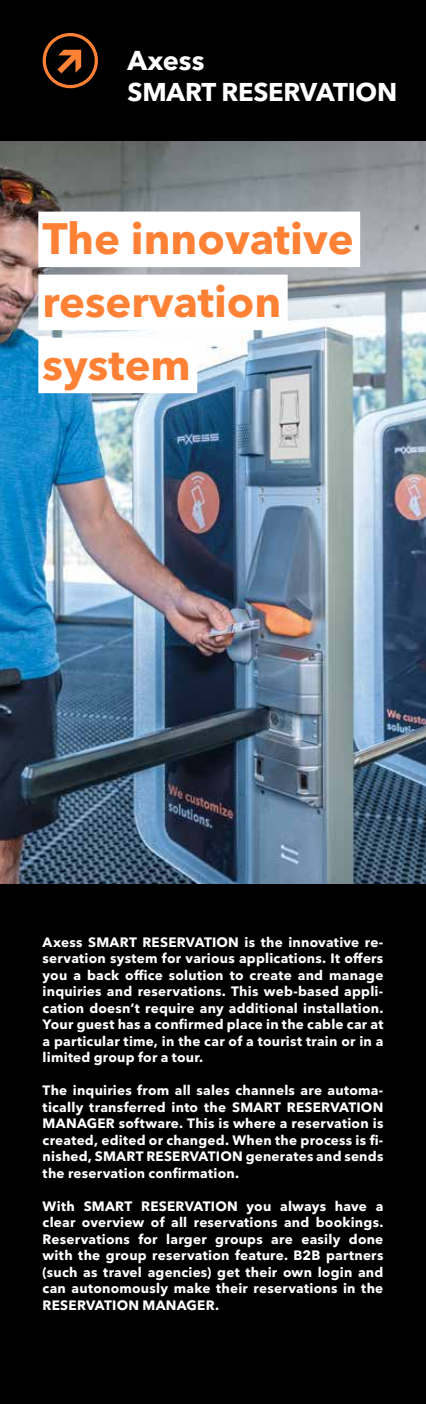
<style>
.page{position:relative;width:426px;height:1404px;background:#fff}
.page>*{position:absolute;margin:0;border:0;box-sizing:border-box;transform-origin:0 0}
.t1{font:700 43.5px/63px "Avenir Next Cyr";color:#ff8136}
.t2{font:700 27px "Avenir Next Cyr";color:#fff}
.t3{font:700 25.5px "Avenir Next Cyr";letter-spacing:-.01em;color:#fff}
.t4{font:700 13.5px/16.5px "Avenir Next Cyr";letter-spacing:.015em;color:#fff;text-align:justify}
</style>
<div class="page">
<img style="left:0;top:140px;width:425px;height:744px">
<div style="left:0;top:884px;width:425px;height:519px;background:#000"></div>
<div style="left:0;top:0;width:425px;height:140px;background:#000"></div>
<svg style="left:42px;top:33px;width:56px;height:56px"></svg>
<div style="left:38px;top:211px;width:321px;height:56px;background:#fff"></div>
<div style="left:38px;top:274px;width:249px;height:56px;background:#fff"></div>
<div style="left:38px;top:337px;width:159px;height:56px;background:#fff"></div>
<h2 class="t2" style="left:127px;top:44px;width:78px">Axess</h2>
<h3 class="t3" style="left:127px;top:76px;width:271px">SMART RESERVATION</h3>
<h1 class="t1" style="left:43px;top:207px;width:312px">The innovative reservation system</h1>
<p class="t4" style="left:43px;top:933px;width:342px">Axess SMART RESERVATION is the innovative re&shy;servation system for various applications. It offers you a back office solution to create and manage inquiries and reservations. This web-based appli&shy;cation doesn’t require any additional installation.<br>Your guest has a confirmed place in the cable car at a particular time, in the car of a tourist train or in a limited group for a tour.</p>
<p class="t4" style="left:43px;top:1081px;width:342px">The inquiries from all sales channels are automa&shy;tically transferred into the SMART RESERVATION MANAGER software. This is where a reservation is created, edited or changed. When the process is fi&shy;nished, SMART RESERVATION generates and sends the reservation confirmation.</p>
<p class="t4" style="left:43px;top:1197px;width:342px">With SMART RESERVATION you always have a clear overview of all reservations and bookings.<br>Reservations for larger groups are easily done with the group reservation feature. B2B partners (such as travel agencies) get their own login and can autonomously make their reservations in the RESERVATION MANAGER.</p>
</div>
